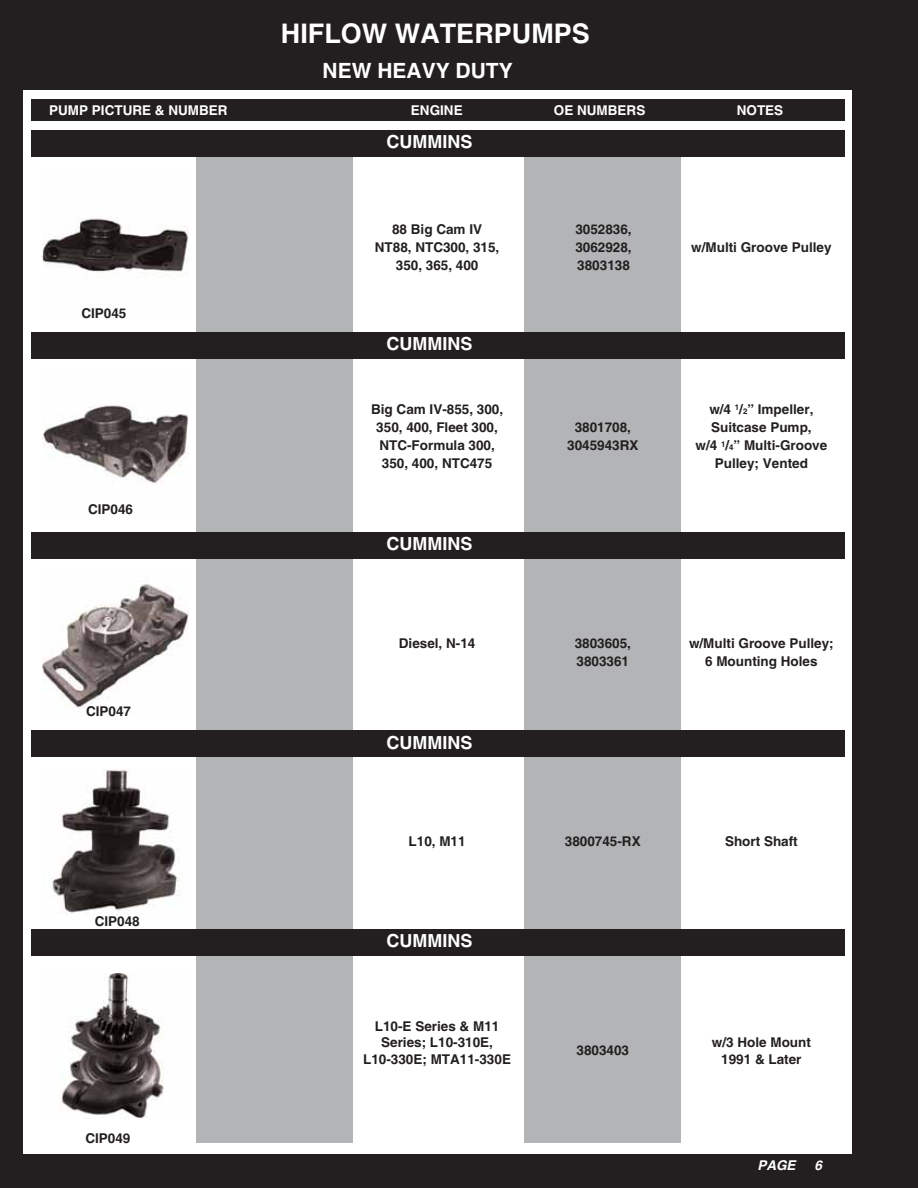
<style>
.page{position:relative;width:918px;height:1188px;background:#231f20}
.page>*{position:absolute;margin:0;border:0;box-sizing:border-box;transform-origin:0 0}
.t1{font:700 27px "Helvetica";color:#fff}
.t2{font:700 21px "Helvetica";color:#fff}
.t3{font:700 18px "Helvetica";color:#fff}
.t4{font:700 13.5px/18px "Helvetica";color:#231f20;text-align:center}
.t5{font:700 13.5px "Helvetica";color:#fff}
.t6{font:italic 700 13.5px "Helvetica";color:#fff}
.s1{font-size:7.8px}
</style>
<div class="page">
<div style="left:23px;top:90px;width:829px;height:1063px;background:#fff"></div>
<div style="left:196px;top:137px;width:156px;height:1005px;background:#b2b4b6"></div>
<div style="left:524px;top:142px;width:156px;height:1000px;background:#b2b4b6"></div>
<div style="left:32px;top:100px;width:813px;height:21px;background:#231f20"></div>
<img style="left:43px;top:218px;width:146px;height:58px">
<img style="left:43px;top:405px;width:145px;height:79px">
<img style="left:43px;top:584px;width:146px;height:124px">
<img style="left:51px;top:769px;width:129px;height:146px">
<img style="left:60px;top:973px;width:104px;height:146px">
<div style="left:32px;top:130px;width:813px;height:27px;background:#231f20"></div>
<div style="left:32px;top:929px;width:813px;height:27px;background:#231f20"></div>
<div style="left:32px;top:730px;width:813px;height:27px;background:#231f20"></div>
<div style="left:32px;top:532px;width:813px;height:27px;background:#231f20"></div>
<div style="left:32px;top:332px;width:813px;height:27px;background:#231f20"></div>
<h1 class="t1" style="left:281px;top:24px;width:310px">HIFLOW WATERPUMPS</h1>
<h2 class="t2" style="left:323px;top:63px;width:192px">NEW HEAVY DUTY</h2>
<p class="t5" style="left:49px;top:105px;width:180px">PUMP PICTURE &amp; NUMBER</p>
<p class="t5" style="left:411px;top:105px;width:53px">ENGINE</p>
<p class="t5" style="left:554px;top:105px;width:93px">OE NUMBERS</p>
<p class="t5" style="left:737px;top:105px;width:48px">NOTES</p>
<p class="t4" style="left:81px;top:306px;width:47px">CIP045</p>
<p class="t4" style="left:88px;top:501px;width:47px">CIP046</p>
<p class="t4" style="left:86px;top:703px;width:47px">CIP047</p>
<p class="t4" style="left:95px;top:913px;width:47px">CIP048</p>
<p class="t4" style="left:85px;top:1131px;width:47px">CIP049</p>
<h3 class="t3" style="left:387px;top:135px;width:87px">CUMMINS</h3>
<p class="t4" style="left:375px;top:222px;width:126px">88 Big Cam IV<br>NT88, NTC300, 315,<br>350, 365, 400</p>
<p class="t4" style="left:575px;top:222px;width:58px;text-align:justify">3052836, 3062928, 3803138</p>
<h3 class="t3" style="left:387px;top:338px;width:87px">CUMMINS</h3>
<p class="t4" style="left:371px;top:402px;width:134px">Big Cam IV-855, 300,<br>350, 400, Fleet 300,<br>NTC-Formula 300,<br>350, 400, NTC475</p>
<h3 class="t3" style="left:387px;top:537px;width:87px">CUMMINS</h3>
<p class="t4" style="left:567px;top:420px;width:73px">3801708,<br>3045943RX</p>
<p class="t4" style="left:691px;top:240px;width:142px">w/Multi Groove Pulley</p>
<p class="t4" style="left:696px;top:402px;width:133px">w/4 <sup>1</sup>/<span class="s1">2</span>” Impeller,<br>Suitcase Pump,<br>w/4 <sup>1</sup>/<span class="s1">4</span>” Multi-Groove<br>Pulley; Vented</p>
<p class="t4" style="left:399px;top:636px;width:78px">Diesel, N-14</p>
<p class="t4" style="left:575px;top:636px;width:58px;text-align:left">3803605,<br>3803361</p>
<p class="t4" style="left:689px;top:636px;width:146px">w/Multi Groove Pulley;<br>6 Mounting Holes</p>
<h3 class="t3" style="left:387px;top:736px;width:87px">CUMMINS</h3>
<p class="t4" style="left:409px;top:833px;width:59px">L10, M11</p>
<p class="t4" style="left:565px;top:833px;width:77px">3800745-RX</p>
<p class="t4" style="left:725px;top:833px;width:74px">Short Shaft</p>
<h3 class="t3" style="left:387px;top:934px;width:87px">CUMMINS</h3>
<p class="t4" style="left:363px;top:1020px;width:149px;line-height:16.2px">L10-E Series &amp; M11<br>Series; L10-310E,<br>L10-330E; MTA11-330E</p>
<p class="t4" style="left:577px;top:1043px;width:54px">3803403</p>
<p class="t4" style="left:712px;top:1036px;width:101px;line-height:16.2px">w/3 Hole Mount<br>1991 &amp; Later</p>
<p class="t6" style="left:757px;top:1161px;width:40px">PAGE</p>
<p class="t6" style="left:814px;top:1161px;width:9px">6</p>
</div>
